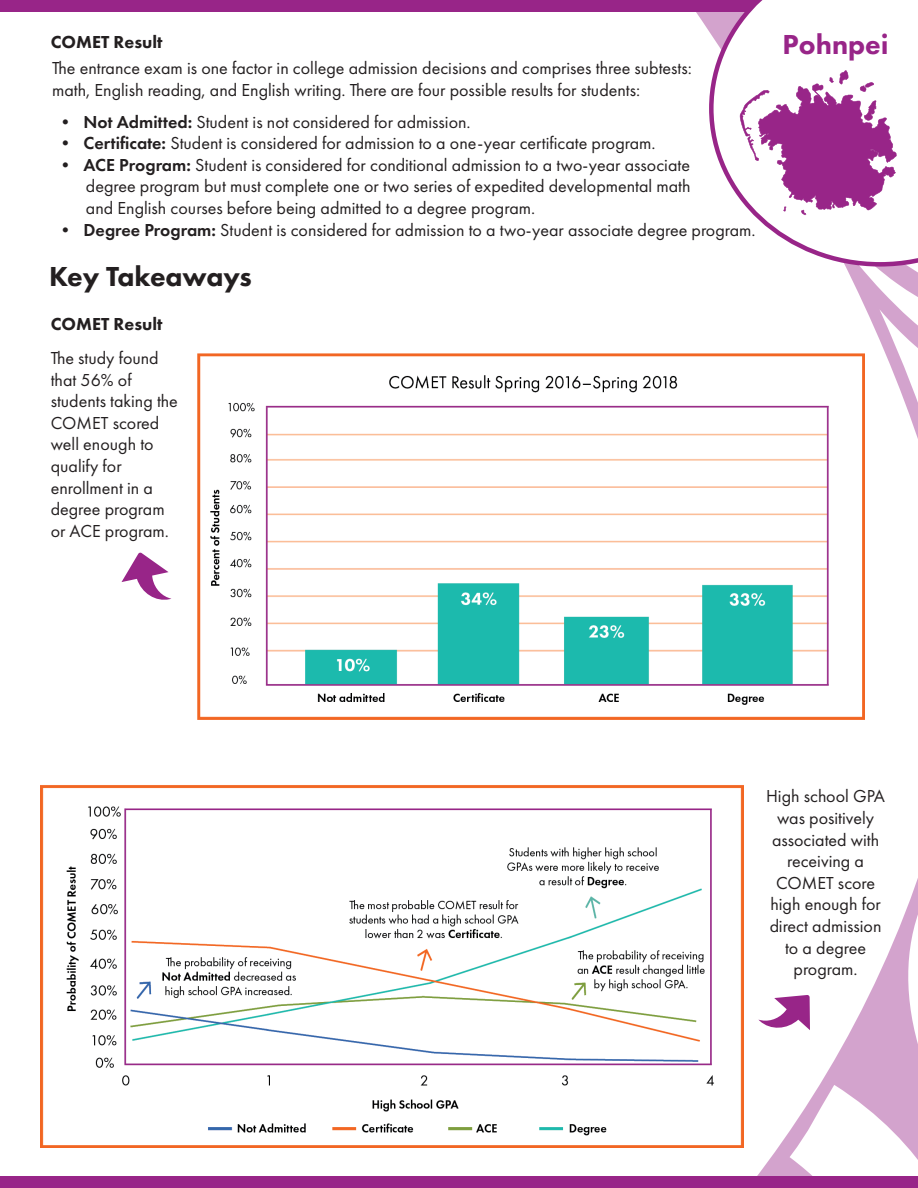
<style>
.page{position:relative;width:918px;height:1188px;background:#fff}
.page>*{position:absolute;margin:0;border:0;box-sizing:border-box;transform-origin:0 0}
.H1{font:800 28.5px "Futura PT";letter-spacing:-.005em;color:#231f20}
.t1{font:800 28.5px "Futura PT";color:#982588}
.P_bullets{font:18px/21.6px "Futura PT";color:#231f20}
.H2{font:800 18px "Futura PT";color:#231f20}
.s1{font-weight:600}
</style>
<div class="page">
<div style="left:0;top:0;width:918px;height:12px;background:#982588"></div>
<svg style="left:472px;top:12px;width:446px;height:1164px"></svg>
<hr style="left:661px;top:146px;width:206px;height:1px;background:#fff">
<svg style="left:709px;top:0;width:209px;height:267px"></svg>
<svg style="left:740px;top:70px;width:157px;height:145px"></svg>
<div style="left:0;top:1176px;width:918px;height:12px;background:#982588"></div>
<svg style="left:121px;top:552px;width:50px;height:48px"></svg>
<svg style="left:758px;top:995px;width:52px;height:36px"></svg>
<img style="left:198px;top:350px;width:667px;height:370px">
<img style="left:41px;top:771px;width:703px;height:376px">
<p class="H2" style="left:51px;top:31px;width:113px">COMET Result</p>
<p class="P_bullets" style="left:52px;top:57px;width:641px">The entrance exam is one factor in college admission decisions and comprises three subtests: math, English reading, and English writing. There are four possible results for students:</p>
<h2 class="P_bullets" style="left:57px;top:111px;width:416px"><span class="s1">• Not Admitted:</span> Student is not considered for admission.</h2>
<h2 class="P_bullets" style="left:57px;top:132px;width:601px"><span class="s1">• Certificate:</span> Student is considered for admission to a one-year certificate program.</h2>
<h2 class="P_bullets" style="left:57px;top:154px;width:635px"><span class="s1">• ACE Program:</span> Student is considered for conditional admission to a two-year associate</h2>
<h2 class="P_bullets" style="left:86px;top:176px;width:606px">degree program but must complete one or two series of expedited developmental math</h2>
<h2 class="P_bullets" style="left:86px;top:197px;width:451px">and English courses before being admitted to a degree program.</h2>
<h2 class="P_bullets" style="left:57px;top:219px;width:701px"><span class="s1">• Degree Program:</span> Student is considered for admission to a two-year associate degree program.</h2>
<p class="H1" style="left:49px;top:259px;width:204px">Key Takeaways</p>
<p class="H2" style="left:51px;top:313px;width:113px">COMET Result</p>
<p class="P_bullets" style="left:51px;top:347px;width:110px">The study found</p>
<p class="P_bullets" style="left:51px;top:369px;width:82px">that 56% of</p>
<p class="P_bullets" style="left:51px;top:390px;width:129px">students taking the</p>
<p class="P_bullets" style="left:51px;top:412px;width:110px">COMET scored</p>
<p class="P_bullets" style="left:51px;top:434px;width:104px">well enough to</p>
<p class="P_bullets" style="left:51px;top:455px;width:73px">qualify for</p>
<p class="P_bullets" style="left:51px;top:477px;width:104px">enrollment in a</p>
<p class="P_bullets" style="left:51px;top:498px;width:116px">degree program</p>
<p class="P_bullets" style="left:51px;top:520px;width:120px">or ACE program.</p>
<p class="t1" style="left:783px;top:27px;width:108px">Pohnpei</p>
<p class="P_bullets" style="left:766px;top:786px;width:121px">High school GPA</p>
<p class="P_bullets" style="left:777px;top:807px;width:99px">was positively</p>
<p class="P_bullets" style="left:772px;top:829px;width:109px">associated with</p>
<p class="P_bullets" style="left:787px;top:850px;width:78px">receiving a</p>
<p class="P_bullets" style="left:776px;top:872px;width:101px">COMET score</p>
<p class="P_bullets" style="left:770px;top:894px;width:112px">high enough for</p>
<p class="P_bullets" style="left:770px;top:915px;width:113px">direct admission</p>
<p class="P_bullets" style="left:785px;top:937px;width:82px">to a degree</p>
<p class="P_bullets" style="left:794px;top:958px;width:66px">program.</p>
</div>
